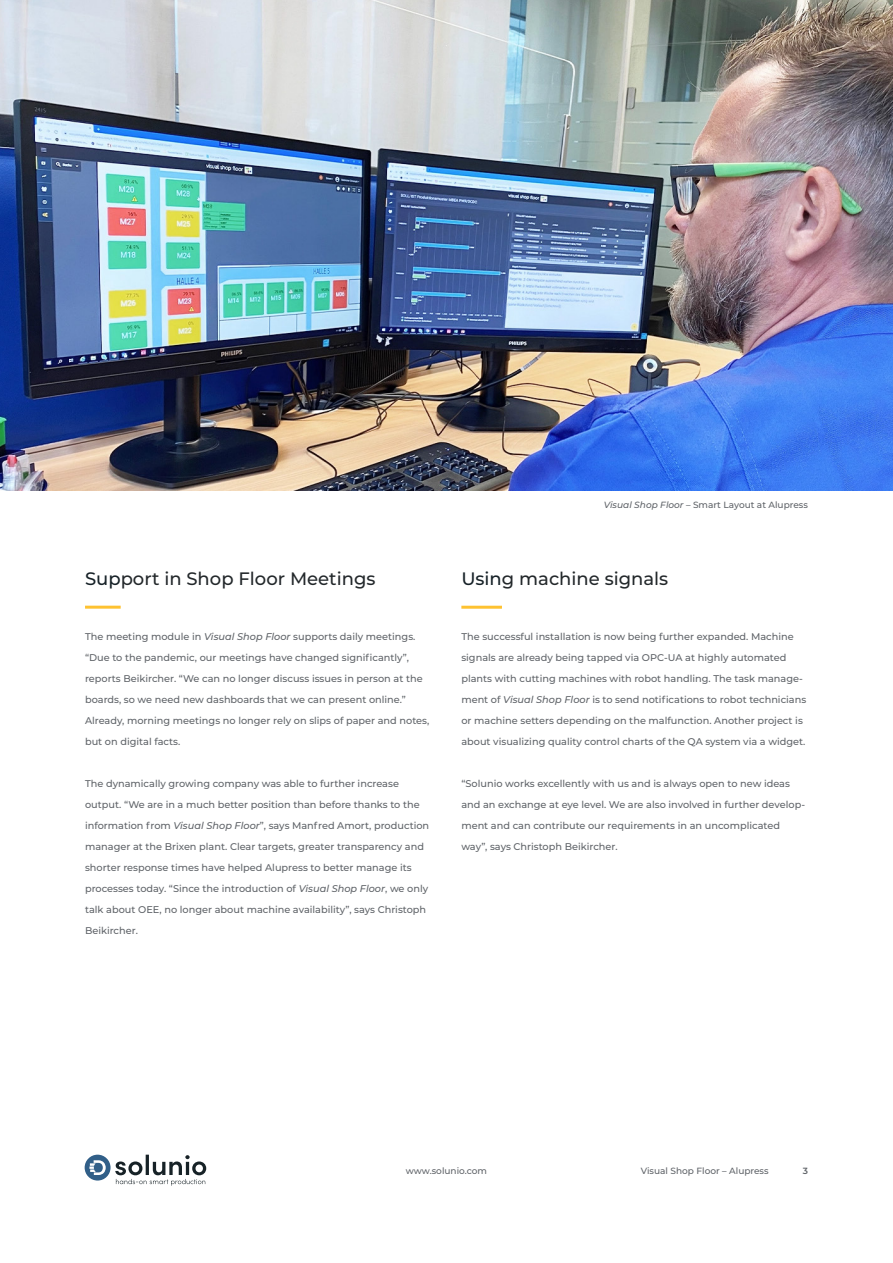
<style>
.page{position:relative;width:893px;height:1263px;background:#fff}
.page>*{position:absolute;margin:0;border:0;box-sizing:border-box;transform-origin:0 0}
.t1{font:500 18px "Montserrat";color:#23282b}
.t2{font:500 9.75px/21px "Montserrat";color:#5f6368}
.t3{font:500 9px "Montserrat";color:#5f6368}
.t4{font:600 9px "Montserrat";color:#5f6368}
.s1{color:#162127}
.s2{font-style:italic}
</style>
<div class="page">
<img style="left:0;top:0;width:893px;height:490px">
<hr style="left:85px;top:606px;width:36px;height:3px;background:#fec231">
<hr style="left:461px;top:606px;width:41px;height:3px;background:#fec231">
<svg style="left:85px;top:1155px;width:121px;height:31px"></svg>
<h1 class="t1" style="left:85px;top:566px;width:292px"><span class="s1">Sup</span>port in Shop Floor Meetings</h1>
<p class="t2" style="left:85px;top:625px;width:346px">The meeting module in <span class="s2">Visual Shop Floor</span> supports daily meetings. “Due to the pandemic, our meetings have changed significantly”, reports Beikircher. “We can no longer discuss issues in person at the boards, so we need new dashboards that we can present online.” Already, morning meetings no longer rely on slips of paper and notes, but on digital facts.</p>
<p class="t2" style="left:85px;top:772px;width:346px">The dynamically growing company was able to further increase output. “We are in a much better position than before thanks to the information from <span class="s2">Visual Shop Floor</span>”, says Manfred Amort, production manager at the Brixen plant. Clear targets, greater transparency and shorter response times have helped Alupress to better manage its processes today. “Since the introduction of <span class="s2">Visual Shop Floor</span>, we only talk about OEE, no longer about machine availability”, says Christoph Beikircher.</p>
<p class="t3" style="left:604px;top:499px;width:206px"><span class="s2">Visual Shop Floor</span> – Smart Layout at Alupress</p>
<h1 class="t1" style="left:461px;top:566px;width:208px"><span class="s1">Usin</span>g machine signals</h1>
<p class="t2" style="left:461px;top:625px;width:346px">The successful installation is now being further expanded. Machine signals are already being tapped via OPC-UA at highly automated plants with cutting machines with robot handling. The task manage&shy;ment of <span class="s2">Visual Shop Floor</span> is to send notifications to robot technicians or machine setters depending on the malfunction. Another project is about visualizing quality control charts of the QA system via a widget.</p>
<p class="t2" style="left:461px;top:772px;width:345px">“Solunio works excellently with us and is always open to new ideas and an exchange at eye level. We are also involved in further develop&shy;ment and can contribute our requirements in an uncomplicated way”, says Christoph Beikircher.</p>
<p class="t3" style="left:406px;top:1164px;width:83px">www.solunio.com</p>
<p class="t3" style="left:641px;top:1164px;width:129px">Visual Shop Floor – Alupress</p>
<p class="t4" style="left:803px;top:1164px;width:7px">3</p>
</div>
